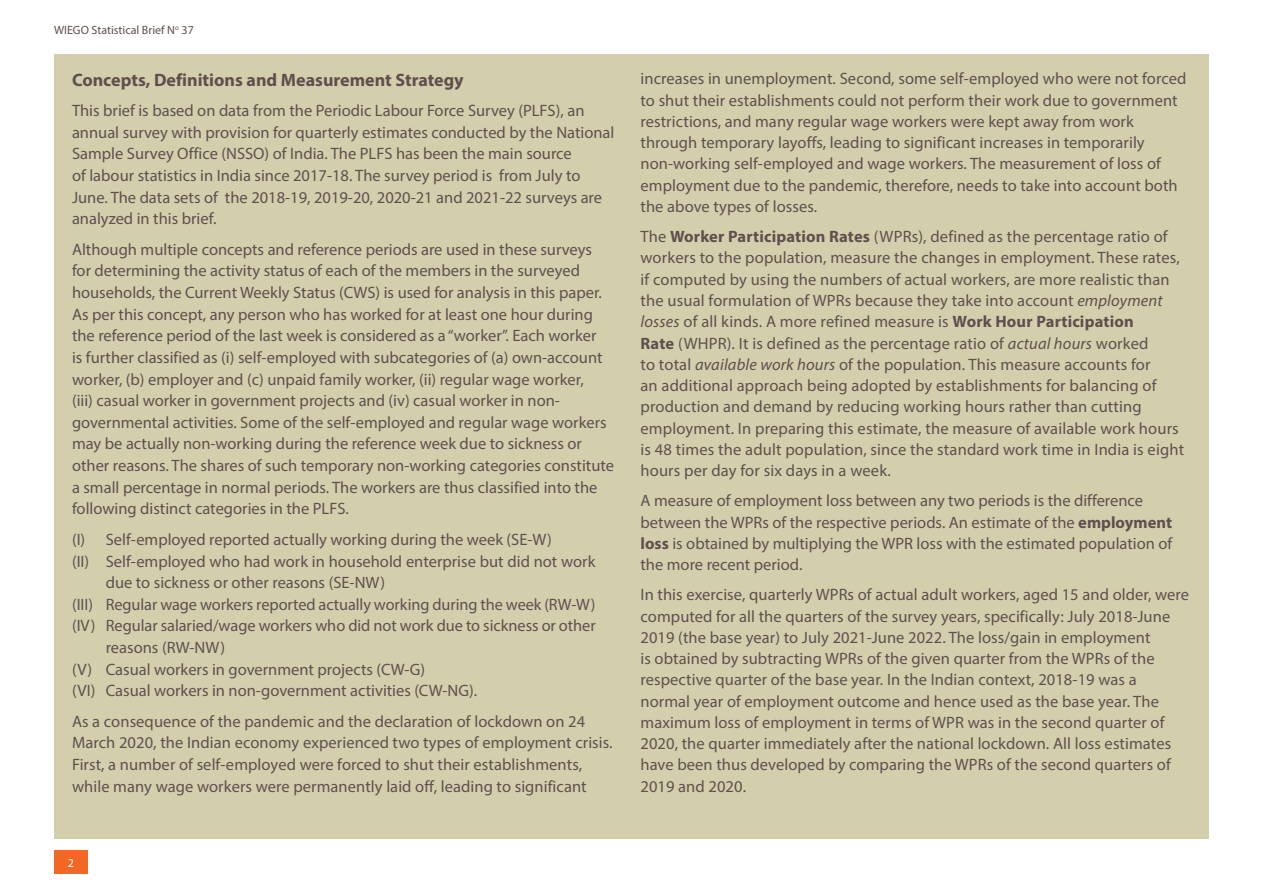
<style>
.page{position:relative;width:1263px;height:893px;background:#fff}
.page>*{position:absolute;margin:0;border:0;box-sizing:border-box;transform-origin:0 0}
.Box_Heading{font:700 18px "Myriad Pro";color:#5f504e}
.Box_text_left{font:16.5px/21.3px "Myriad Pro";letter-spacing:.005em;color:#5f504e}
.Numbered_list{font:16.5px/21.6px "Myriad Pro";color:#5f504e}
.t1{font:12px "Myriad Pro";color:#5f504e}
.t2{font:12px "Myriad Pro";color:#fff}
.s1{font-weight:700}
.s2{font-style:italic}
</style>
<div class="page">
<div style="left:54px;top:54px;width:1155px;height:785px;background:#d3cfad"></div>
<div style="left:54px;top:850px;width:34px;height:24px;background:#f36624"></div>
<p class="t1" style="left:54px;top:22px;width:141px">WIEGO Statistical Brief N<sup>o</sup> 37</p>
<p class="Box_Heading" style="left:72px;top:68px;width:393px">Concepts, Definitions and Measurement Strategy</p>
<p class="Box_text_left" style="left:72px;top:100px;width:544px">This brief is based on data from the Periodic Labour Force Survey (PLFS), an annual survey with provision for quarterly estimates conducted by the National Sample Survey Office (NSSO) of India. The PLFS has been the main source<br>of labour statistics in India since 2017-18. The survey period is from July to June. The data sets of the 2018-19, 2019-20, 2020-21 and 2021-22 surveys are analyzed in this brief.</p>
<p class="Box_text_left" style="left:72px;top:238px;width:544px">Although multiple concepts and reference periods are used in these surveys for determining the activity status of each of the members in the surveyed households, the Current Weekly Status (CWS) is used for analysis in this paper.<br>As per this concept, any person who has worked for at least one hour during the reference period of the last week is considered as a “worker”. Each worker<br>is further classified as (i) self-employed with subcategories of (a) own-account worker, (b) employer and (c) unpaid family worker, (ii) regular wage worker,<br>(iii) casual worker in government projects and (iv) casual worker in non&shy;governmental activities. Some of the self-employed and regular wage workers may be actually non-working during the reference week due to sickness or other reasons. The shares of such temporary non-working categories constitute a small percentage in normal periods. The workers are thus classified into the following distinct categories in the PLFS.</p>
<p class="Numbered_list" style="left:72px;top:528px;width:481px">(I) Self-employed reported actually working during the week (SE-W)</p>
<p class="Numbered_list" style="left:106px;top:550px;width:491px;text-indent:-34px">(II) Self-employed who had work in household enterprise but did not work due to sickness or other reasons (SE-NW)</p>
<p class="Numbered_list" style="left:72px;top:593px;width:525px">(III) Regular wage workers reported actually working during the week (RW-W)</p>
<p class="Numbered_list" style="left:106px;top:615px;width:491px;text-indent:-34px">(IV) Regular salaried/wage workers who did not work due to sickness or other reasons (RW-NW)</p>
<p class="Numbered_list" style="left:72px;top:658px;width:355px">(V) Casual workers in government projects (CW-G)</p>
<p class="Numbered_list" style="left:72px;top:680px;width:407px">(VI) Casual workers in non-government activities (CW-NG).</p>
<p class="Box_text_left" style="left:72px;top:710px;width:542px">As a consequence of the pandemic and the declaration of lockdown on 24<br>March 2020, the Indian economy experienced two types of employment crisis.<br>First, a number of self-employed were forced to shut their establishments, while many wage workers were permanently laid off, leading to significant</p>
<p class="t2" style="left:68px;top:855px;width:8px">2</p>
<p class="Box_text_left" style="left:640px;top:68px;width:547px">increases in unemployment. Second, some self-employed who were not forced to shut their establishments could not perform their work due to government restrictions, and many regular wage workers were kept away from work through temporary layoffs, leading to significant increases in temporarily non-working self-employed and wage workers. The measurement of loss of employment due to the pandemic, therefore, needs to take into account both the above types of losses.</p>
<p class="Box_text_left" style="left:640px;top:226px;width:545px">The <span class="s1">Worker Participation Rates</span> (WPRs), defined as the percentage ratio of workers to the population, measure the changes in employment. These rates, if computed by using the numbers of actual workers, are more realistic than the usual formulation of WPRs because they take into account <span class="s2">employment losses</span> of all kinds. A more refined measure is <span class="s1">Work Hour Participation<br>Rate</span> (WHPR). It is defined as the percentage ratio of <span class="s2">actual hours</span> worked<br>to total <span class="s2">available work hours</span> of the population. This measure accounts for<br>an additional approach being adopted by establishments for balancing of production and demand by reducing working hours rather than cutting employment. In preparing this estimate, the measure of available work hours is 48 times the adult population, since the standard work time in India is eight hours per day for six days in a week.</p>
<p class="Box_text_left" style="left:640px;top:490px;width:533px">A measure of employment loss between any two periods is the difference between the WPRs of the respective periods. An estimate of the <span class="s1">employment loss</span> is obtained by multiplying the WPR loss with the estimated population of the more recent period.</p>
<p class="Box_text_left" style="left:640px;top:584px;width:550px">In this exercise, quarterly WPRs of actual adult workers, aged 15 and older, were computed for all the quarters of the survey years, specifically: July 2018-June 2019 (the base year) to July 2021-June 2022. The loss/gain in employment<br>is obtained by subtracting WPRs of the given quarter from the WPRs of the respective quarter of the base year. In the Indian context, 2018-19 was a normal year of employment outcome and hence used as the base year. The maximum loss of employment in terms of WPR was in the second quarter of 2020, the quarter immediately after the national lockdown. All loss estimates have been thus developed by comparing the WPRs of the second quarters of 2019 and 2020.</p>
</div>
